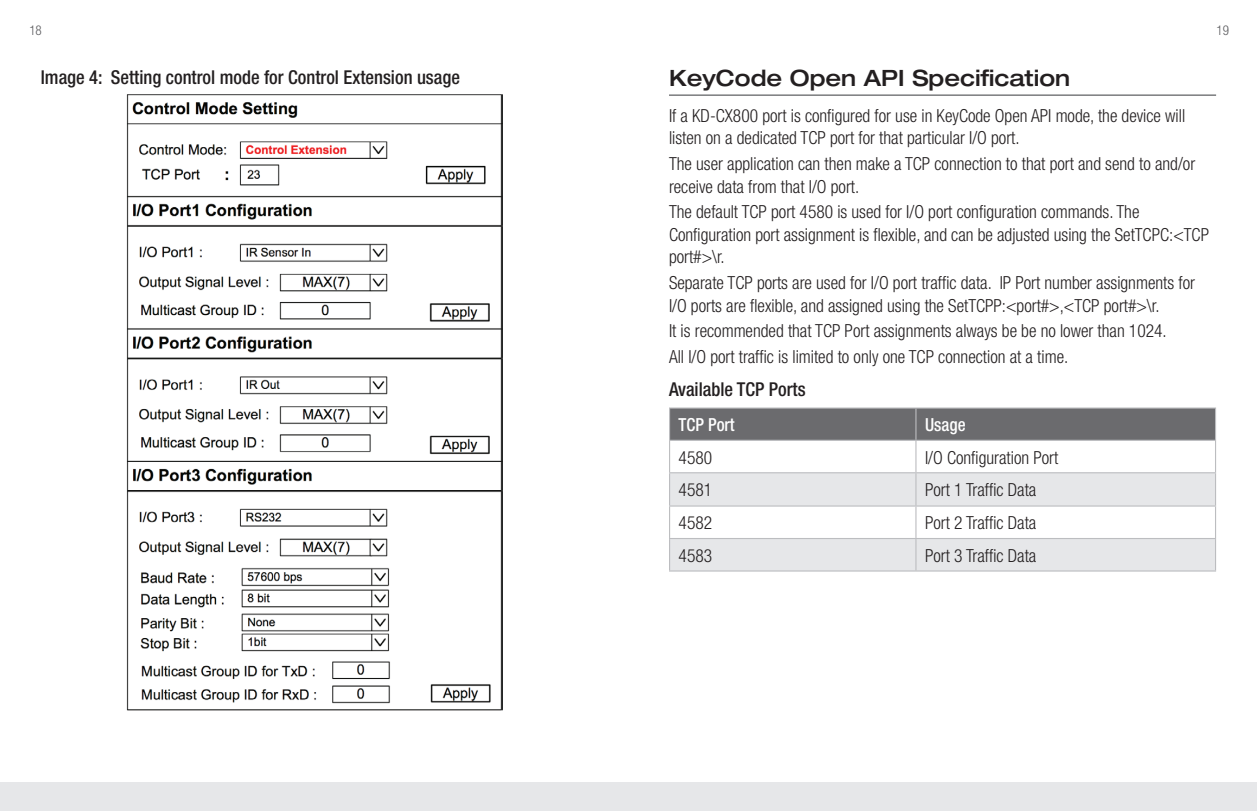
<style>
.page{position:relative;width:1257px;height:811px;background:#fff}
.page>*{position:absolute;margin:0;border:0;box-sizing:border-box;transform-origin:0 0}
.t1{font:500 expanded 22.5px "Helvetica Neue";color:#231f20}
.t2{font:500 condensed 19.12px "Helvetica Neue";color:#231f20}
.t3{font:300 condensed 18px/22.5px "Helvetica Neue";color:#231f20}
.t4{font:500 condensed 18px "Helvetica Neue";color:#fff;scale:.95 1}
.t5{font:300 condensed 13.5px "Helvetica Neue";color:#5c5c5f}
</style>
<div class="page">
<div style="left:0;top:781px;width:628px;height:30px;background:#e6e7e9"></div>
<div style="left:628px;top:781px;width:628px;height:30px;background:#e6e7e9"></div>
<hr style="left:669px;top:94px;width:546px;height:2px;background:#6c6d70">
<div style="left:670px;top:408px;width:544px;height:32px;background:#6b6b6e"></div>
<svg style="left:670px;top:473px;width:544px;height:97px;fill:#e6e7e9"></svg>
<hr style="left:669px;top:407px;width:246px;height:1px;background:#bcbdc0">
<hr style="left:669px;top:408px;width:1px;height:32px;background:#bcbdc0">
<hr style="left:915px;top:407px;width:300px;height:1px;background:#bcbdc0">
<hr style="left:915px;top:408px;width:1px;height:32px;background:#bcbdc0">
<hr style="left:1214px;top:408px;width:1px;height:32px;background:#bcbdc0">
<hr style="left:669px;top:440px;width:246px;height:1px;background:#bcbdc0">
<hr style="left:669px;top:441px;width:1px;height:31px;background:#bcbdc0">
<hr style="left:915px;top:440px;width:300px;height:1px;background:#bcbdc0">
<hr style="left:915px;top:441px;width:1px;height:31px;background:#bcbdc0">
<hr style="left:1214px;top:441px;width:1px;height:31px;background:#bcbdc0">
<hr style="left:669px;top:472px;width:246px;height:1px;background:#bcbdc0">
<hr style="left:669px;top:473px;width:1px;height:32px;background:#bcbdc0">
<hr style="left:915px;top:472px;width:300px;height:1px;background:#bcbdc0">
<hr style="left:915px;top:473px;width:1px;height:32px;background:#bcbdc0">
<hr style="left:1214px;top:473px;width:1px;height:32px;background:#bcbdc0">
<hr style="left:669px;top:505px;width:246px;height:1px;background:#bcbdc0">
<hr style="left:669px;top:506px;width:1px;height:32px;background:#bcbdc0">
<hr style="left:915px;top:505px;width:300px;height:1px;background:#bcbdc0">
<hr style="left:915px;top:506px;width:1px;height:32px;background:#bcbdc0">
<hr style="left:1214px;top:506px;width:1px;height:32px;background:#bcbdc0">
<hr style="left:669px;top:538px;width:246px;height:1px;background:#bcbdc0">
<hr style="left:669px;top:539px;width:1px;height:31px;background:#bcbdc0">
<hr style="left:915px;top:538px;width:300px;height:1px;background:#bcbdc0">
<hr style="left:915px;top:539px;width:1px;height:31px;background:#bcbdc0">
<hr style="left:1214px;top:539px;width:1px;height:31px;background:#bcbdc0">
<hr style="left:669px;top:570px;width:246px;height:1px;background:#bcbdc0">
<hr style="left:915px;top:570px;width:300px;height:1px;background:#bcbdc0">
<img style="left:127px;top:94px;width:375px;height:617px">
<p class="t5" style="left:29px;top:22px;width:14px">18</p>
<p class="t5" style="left:1216px;top:22px;width:14px">19</p>
<p class="t1" style="left:669px;top:64px;width:402px">KeyCode Open API Specification</p>
<p class="t3" style="left:669px;top:104px;width:517px">If a KD-CX800 port is configured for use in KeyCode Open API mode, the device will listen on a dedicated TCP port for that particular I/O port.</p>
<p class="t3" style="left:669px;top:152px;width:527px">The user application can then make a TCP connection to that port and send to and/or receive data from that I/O port.</p>
<p class="t3" style="left:669px;top:201px;width:541px">The default TCP port 4580 is used for I/O port configuration commands. The<br>Configuration port assignment is flexible, and can be adjusted using the SetTCPC:&lt;TCP port#&gt;\r.</p>
<p class="t3" style="left:669px;top:271px;width:527px">Separate TCP ports are used for I/O port traffic data. IP Port number assignments for<br>I/O ports are flexible, and assigned using the SetTCPP:&lt;port#&gt;,&lt;TCP port#&gt;\r.</p>
<p class="t3" style="left:669px;top:318px;width:499px;line-height:25.7px">It is recommended that TCP Port assignments always be be no lower than 1024.<br>All I/O port traffic is limited to only one TCP connection at a time.</p>
<p class="t2" style="left:669px;top:378px;width:138px">Available TCP Ports</p>
<p class="t4" style="left:678px;top:414px;width:61px">TCP Port</p>
<p class="t4" style="left:924px;top:414px;width:44px">Usage</p>
<p class="t3" style="left:678px;top:446px;width:35px">4580</p>
<p class="t3" style="left:924px;top:446px;width:135px">I/O Configuration Port</p>
<p class="t3" style="left:678px;top:478px;width:35px">4581</p>
<p class="t3" style="left:924px;top:478px;width:113px">Port 1 Traffic Data</p>
<p class="t3" style="left:678px;top:511px;width:35px">4582</p>
<p class="t3" style="left:924px;top:511px;width:113px">Port 2 Traffic Data</p>
<p class="t3" style="left:678px;top:544px;width:35px">4583</p>
<p class="t3" style="left:924px;top:544px;width:113px">Port 3 Traffic Data</p>
<p class="t2" style="left:41px;top:66px;width:420px">Image 4: Setting control mode for Control Extension usage</p>
</div>
